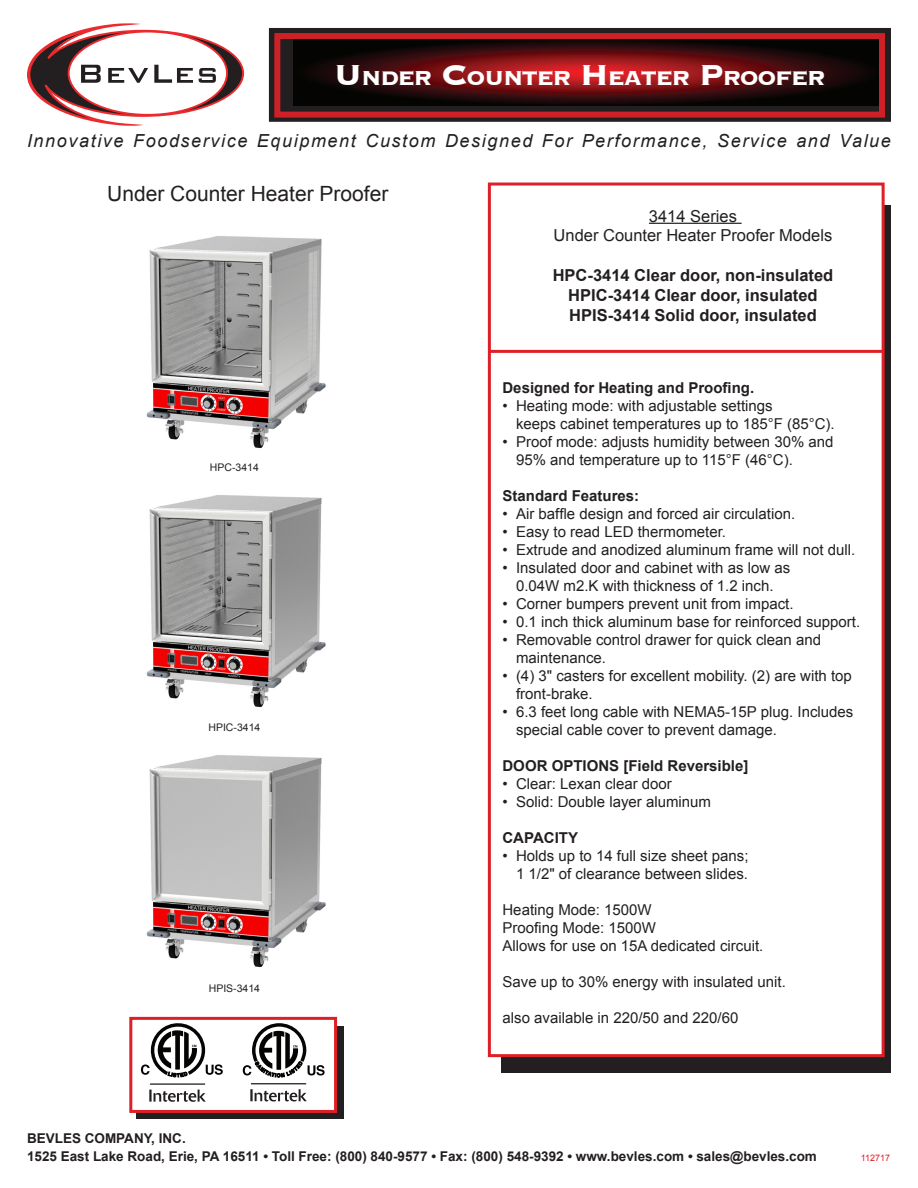
<style>
.page{position:relative;width:918px;height:1188px;background:#fff}
.page>*{position:absolute;margin:0;border:0;box-sizing:border-box;transform-origin:0 0}
.t1{font:700 26.25px "Copperplate";letter-spacing:-.055em;color:#fff}
.t2{font:21px "Arial";color:#231f20}
.t3{font:italic 18px "Arial";letter-spacing:.09em;color:#231f20}
.t4{font:700 16.5px "Arial";color:#231f20}
.t5{font:16.5px "Arial";color:#231f20}
.t6{font:15px "Arial";color:#231f20}
.t7{font:700 15px "Arial";color:#231f20}
.t8{font:700 13.5px/18px "Arial";color:#231f20}
.t9{font:10.5px "Arial";color:#231f20}
.t10{font:9px "Arial";color:#de1f27}
.s1{font-size:37.5px}
</style>
<div class="page">
<div style="left:270px;top:29px;width:620px;height:92px;background:#231f20"></div>
<div style="left:269px;top:28px;width:622px;height:94px;border:2px solid #231f20"></div>
<img style="left:294px;top:40px;width:584px;height:66px">
<div style="left:274px;top:33px;width:611px;height:85px;border:6px solid #cd2027"></div>
<svg style="left:27px;top:23px;width:217px;height:103px"></svg>
<div style="left:136px;top:1027px;width:208px;height:92px;background:#231f20"></div>
<div style="left:129px;top:1017px;width:208px;height:96px;background:#fff;border:3px solid #de1f27"></div>
<div style="left:501px;top:205px;width:389px;height:868px;background:#231f20"></div>
<div style="left:488px;top:183px;width:397px;height:874px;background:#fff;border:3px solid #de1f27"></div>
<hr style="left:489px;top:350px;width:394px;height:3px;background:#de1f27">
<hr style="left:649px;top:223px;width:93px;height:1px;background:#231f20">
<svg style="left:149px;top:1090px;width:57px;height:12px"></svg>
<hr style="left:150px;top:1083px;width:55px;height:2px;background:#231f20">
<svg style="left:141px;top:1017px;width:184px;height:61px"></svg>
<svg style="left:250px;top:1089px;width:57px;height:12px"></svg>
<hr style="left:251px;top:1083px;width:55px;height:1px;background:#231f20">
<img style="left:146px;top:236px;width:180px;height:213px">
<img style="left:146px;top:495px;width:180px;height:213px">
<img style="left:146px;top:755px;width:180px;height:213px">
<p class="t1" style="left:334px;top:61px;width:494px"><span class="s1">U</span>nder <span class="s1">C</span>ou nter <span class="s1">H</span>eater <span class="s1">P</span>roofer</p>
<p class="t3" style="left:27px;top:129px;width:865px">Innovative Foodservice Equipment Custom Designed For Performance, Service and Value</p>
<p class="t2" style="left:107px;top:180px;width:283px">Under Counter Heater Proofer</p>
<p class="t9" style="left:210px;top:460px;width:51px">HPC-3414</p>
<p class="t9" style="left:208px;top:720px;width:53px">HPIC-3414</p>
<p class="t9" style="left:209px;top:982px;width:53px">HPIS-3414</p>
<p class="t5" style="left:649px;top:205px;width:90px">3414 Series</p>
<p class="t5" style="left:554px;top:225px;width:280px">Under Counter Heater Proofer Models</p>
<p class="t4" style="left:553px;top:264px;width:282px">HPC-3414 Clear door, non-insulated</p>
<p class="t4" style="left:568px;top:284px;width:251px">HPIC-3414 Clear door, insulated</p>
<p class="t4" style="left:569px;top:304px;width:249px">HPIS-3414 Solid door, insulated</p>
<p class="t7" style="left:502px;top:377px;width:253px">Designed for Heating and Proofing.</p>
<p class="t6" style="left:502px;top:395px;width:272px">• Heating mode: with adjustable settings</p>
<p class="t6" style="left:516px;top:413px;width:320px">keeps cabinet temperatures up to 185°F (85°C).</p>
<p class="t6" style="left:502px;top:431px;width:333px">• Proof mode: adjusts humidity between 30% and</p>
<p class="t6" style="left:516px;top:449px;width:278px">95% and temperature up to 115°F (46°C).</p>
<p class="t7" style="left:502px;top:485px;width:138px">Standard Features:</p>
<p class="t6" style="left:502px;top:503px;width:294px">• Air baffle design and forced air circulation.</p>
<p class="t6" style="left:502px;top:521px;width:225px">• Easy to read LED thermometer.</p>
<p class="t6" style="left:502px;top:539px;width:354px">• Extrude and anodized aluminum frame will not dull.</p>
<p class="t6" style="left:502px;top:557px;width:289px">• Insulated door and cabinet with as low as</p>
<p class="t6" style="left:516px;top:575px;width:259px">0.04W m2.K with thickness of 1.2 inch.</p>
<p class="t6" style="left:502px;top:593px;width:293px">• Corner bumpers prevent unit from impact.</p>
<p class="t6" style="left:502px;top:611px;width:359px">• 0.1 inch thick aluminum base for reinforced support.</p>
<p class="t6" style="left:502px;top:629px;width:320px">• Removable control drawer for quick clean and</p>
<p class="t6" style="left:516px;top:647px;width:92px">maintenance.</p>
<p class="t6" style="left:502px;top:665px;width:351px">• (4) 3" casters for excellent mobility. (2) are with top</p>
<p class="t6" style="left:516px;top:683px;width:78px">front-brake.</p>
<p class="t6" style="left:502px;top:701px;width:352px">• 6.3 feet long cable with NEMA5-15P plug. Includes</p>
<p class="t6" style="left:516px;top:719px;width:262px">special cable cover to prevent damage.</p>
<p class="t7" style="left:502px;top:755px;width:247px">DOOR OPTIONS [Field Reversible]</p>
<p class="t6" style="left:502px;top:773px;width:171px">• Clear: Lexan clear door</p>
<p class="t6" style="left:502px;top:791px;width:210px">• Solid: Double layer aluminum</p>
<p class="t7" style="left:502px;top:827px;width:77px">CAPACITY</p>
<p class="t6" style="left:502px;top:845px;width:248px">• Holds up to 14 full size sheet pans;</p>
<p class="t6" style="left:516px;top:863px;width:234px">1 1/2" of clearance between slides.</p>
<p class="t6" style="left:502px;top:899px;width:151px">Heating Mode: 1500W</p>
<p class="t6" style="left:502px;top:917px;width:155px">Proofing Mode: 1500W</p>
<p class="t6" style="left:502px;top:935px;width:262px">Allows for use on 15A dedicated circuit.</p>
<p class="t6" style="left:502px;top:971px;width:285px">Save up to 30% energy with insulated unit.</p>
<p class="t6" style="left:502px;top:1007px;width:237px">also available in 220/50 and 220/60</p>
<p class="t8" style="left:27px;top:1130px;width:791px">BEVLES COMPANY, INC.<br>1525 East Lake Road, Erie, PA 16511 • Toll Free: (800) 840-9577 • Fax: (800) 548-9392 • www.bevles.com • sales@bevles.com</p>
<p class="t10" style="left:861px;top:1152px;width:31px">112717</p>
</div>
